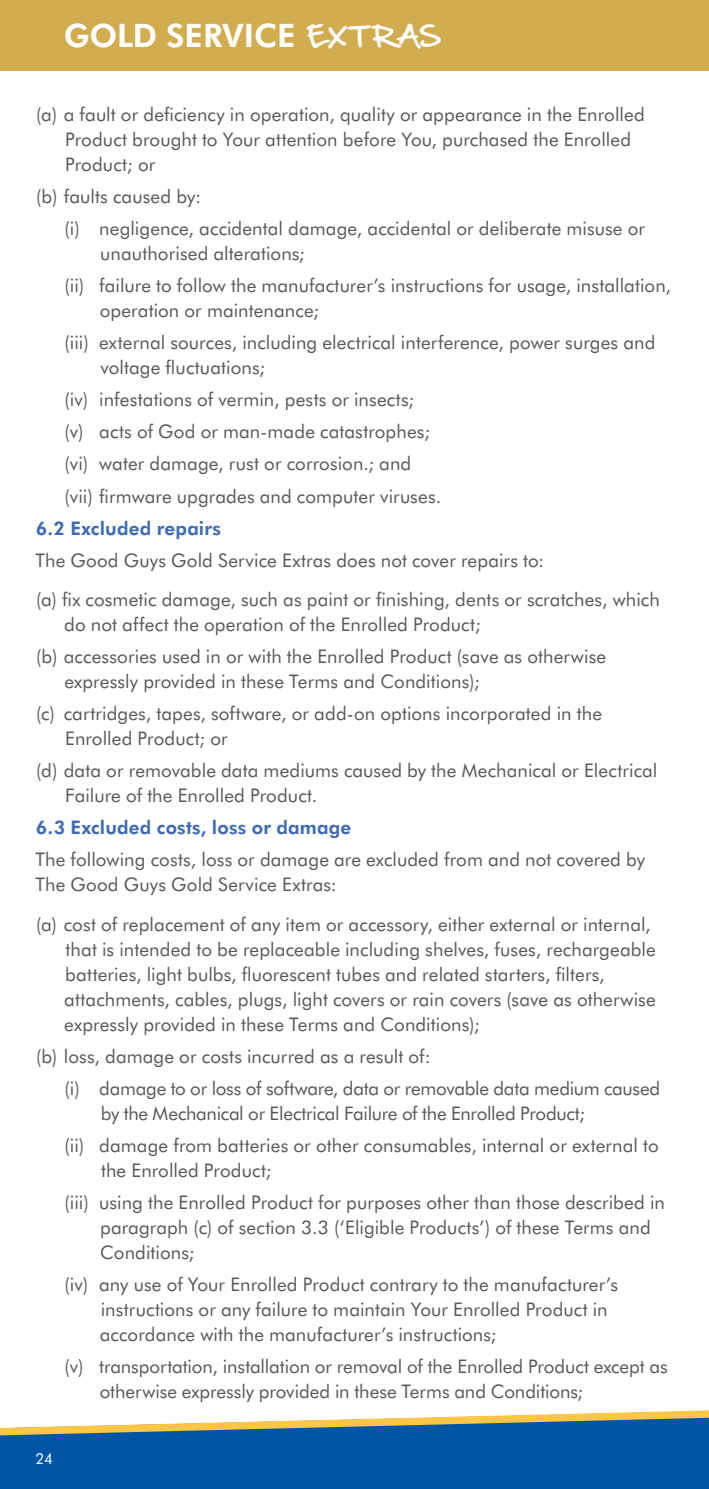
<style>
.page{position:relative;width:709px;height:1489px;background:#fff}
.page>*{position:absolute;margin:0;border:0;box-sizing:border-box;transform-origin:0 0}
.t1{font:800 32.25px "Futura BT";letter-spacing:-.005em;color:#fff}
.t2{font:18.75px/32px "Futura BT";letter-spacing:.005em;color:#57585a}
.t3{font:800 18.75px "Futura BT";letter-spacing:.01em;color:#3d6bb3}
.t4{font:15px "Futura BT";color:#fff}
.s1{font-family:"Hand Of Sean";font-weight:400;font-size:25px}
</style>
<div class="page">
<div style="left:0;top:1435px;width:709px;height:53px;background:#0155a5"></div>
<svg style="left:0;top:1410px;width:709px;height:25px"></svg>
<div style="left:0;top:0;width:709px;height:71px;background:#d1ad4f"></div>
<h1 class="t1" style="left:64px;top:16px;width:378px">GOLD SERVICE <span class="s1">EXT RAS</span></h1>
<p class="t2" style="left:65px;top:101px;width:581px;line-height:25px;text-indent:-29px">(a) a fault or deficiency in operation, quality or appearance in the Enrolled<br>Product brought to Your attention before You, purchased the Enrolled<br>Product; or</p>
<p class="t2" style="left:65px;top:180px;width:582px;text-indent:-28px">(b) faults caused by:<br>(i) negligence, accidental damage, accidental or deliberate misuse or</p>
<p class="t2" style="left:65px;top:237px;width:608px;text-indent:36px">unauthorised alterations;<br>(ii) failure to follow the manufacturer’s instructions for usage, installation,</p>
<p class="t2" style="left:65px;top:294px;width:592px;text-indent:35px">operation or maintenance;<br>(iii) external sources, including electrical interference, power surges and</p>
<p class="t2" style="left:65px;top:351px;width:378px;text-indent:36px">voltage fluctuations;<br>(iv) infestations of vermin, pests or insects;<br>(v) acts of God or man-made catastrophes; (vi) water damage, rust or corrosion.; and (vii) firmware upgrades and computer viruses.</p>
<p class="t3" style="left:36px;top:516px;width:186px">6.2 Excluded repairs</p>
<p class="t2" style="left:35px;top:540px;width:626px;line-height:39.2px">The Good Guys Gold Service Extras does not cover repairs to:<br>(a) fix cosmetic damage, such as paint or finishing, dents or scratches, which</p>
<p class="t2" style="left:36px;top:608px;width:571px;text-indent:28px">do not affect the operation of the Enrolled Product;<br>(b) accessories used in or with the Enrolled Product (save as otherwise</p>
<p class="t2" style="left:36px;top:665px;width:567px;text-indent:28px">expressly provided in these Terms and Conditions);<br>(c) cartridges, tapes, software, or add-on options incorporated in the</p>
<p class="t2" style="left:36px;top:722px;width:622px;text-indent:29px">Enrolled Product; or<br>(d) data or removable data mediums caused by the Mechanical or Electrical</p>
<p class="t2" style="left:65px;top:779px;width:254px">Failure of the Enrolled Product.</p>
<p class="t3" style="left:36px;top:816px;width:317px">6.3 Excluded costs, loss or damage</p>
<p class="t2" style="left:35px;top:847px;width:611px;line-height:25px">The following costs, loss or damage are excluded from and not covered by<br>The Good Guys Gold Service Extras:</p>
<p class="t2" style="left:64px;top:911px;width:593px;line-height:25px;text-indent:-28px">(a) cost of replacement of any item or accessory, either external or internal, that is intended to be replaceable including shelves, fuses, rechargeable batteries, light bulbs, fluorescent tubes and related starters, filters, attachments, cables, plugs, light covers or rain covers (save as otherwise expressly provided in these Terms and Conditions);</p>
<p class="t2" style="left:65px;top:1039px;width:597px;text-indent:-28px">(b) loss, damage or costs incurred as a result of:<br>(i) damage to or loss of software, data or removable data medium caused</p>
<p class="t2" style="left:65px;top:1096px;width:595px;text-indent:36px">by the Mechanical or Electrical Failure of the Enrolled Product;<br>(ii) damage from batteries or other consumables, internal or external to</p>
<p class="t2" style="left:65px;top:1154px;width:602px;text-indent:36px">the Enrolled Product;<br>(iii) using the Enrolled Product for purposes other than those described in</p>
<p class="t2" style="left:100px;top:1214px;width:552px;line-height:25px">paragraph (c) of section 3.3 (‘Eligible Products’) of these Terms and<br>Conditions;</p>
<p class="t2" style="left:100px;top:1271px;width:520px;line-height:25px;text-indent:-35px">(iv) any use of Your Enrolled Product contrary to the manufacturer’s instructions or any failure to maintain Your Enrolled Product in accordance with the manufacturer’s instructions;</p>
<p class="t2" style="left:100px;top:1353px;width:569px;line-height:25px;text-indent:-35px">(v) transportation, installation or removal of the Enrolled Product except as otherwise expressly provided in these Terms and Conditions;</p>
<p class="t4" style="left:35px;top:1449px;width:19px">24</p>
</div>
